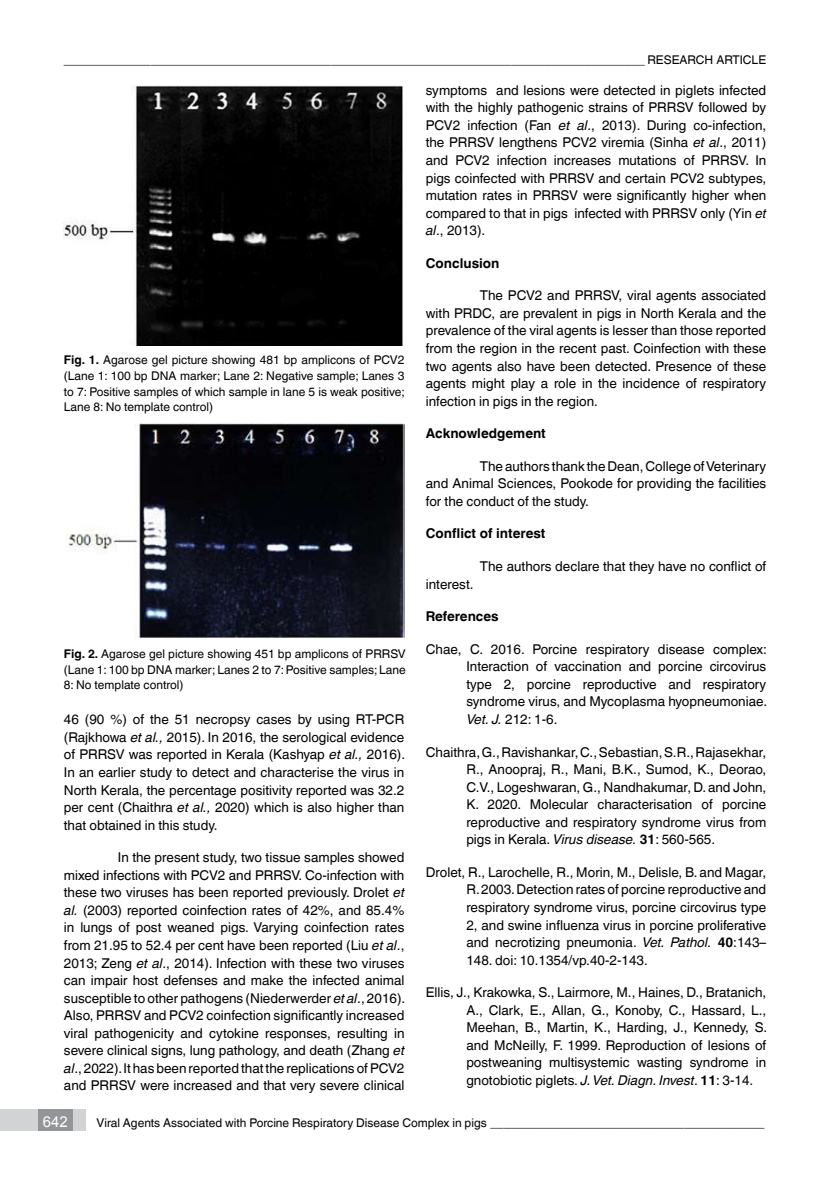
<style>
.page{position:relative;width:830px;height:1191px;background:#fff}
.page>*{position:absolute;margin:0;border:0;box-sizing:border-box;transform-origin:0 0}
.t1{font:15px "Arial";color:#fff}
.t2{font:13.5px/17.5px "Helvetica World";color:#000;text-align:justify}
.t3{font:700 13.5px "Helvetica World";color:#000}
.t4{font:12px/15.6px "Helvetica World";color:#000;text-align:justify}
.s1{font-weight:700}
.s2{font-style:italic}
</style>
<div class="page">
<img style="left:64px;top:85px;width:339px;height:260px">
<img style="left:66px;top:422px;width:338px;height:216px">
<div style="left:0;top:1109px;width:85px;height:21px;background:#d1d3d4"></div>
<div style="left:38px;top:1109px;width:34px;height:21px;background:#939598"></div>
<p class="t4" style="left:64px;top:52px;width:592px">_______________________________________________________________________________________ researcharticle</p>
<p class="t4" style="left:64px;top:352px;width:342px"><span class="s1">Fig. 1.</span> Agarose gel picture showing 481 bp amplicons of PCV2 (Lane 1: 100 bp DNA marker; Lane 2: Negative sample; Lanes 3 to 7: Positive samples of which sample in lane 5 is weak positive; Lane 8: No template control)</p>
<p class="t4" style="left:64px;top:646px;width:343px"><span class="s1">Fig. 2.</span> Agarose gel picture showing 451 bp amplicons of PRRSV (Lane 1: 100 bp DNA marker; Lanes 2 to 7:Positive samples; Lane 8: No template control)</p>
<p class="t2" style="left:64px;top:711px;width:342px">46 (90 %) of the 51 necropsy cases by using RT-PCR (Rajkhowa <span class="s2">et al.,</span> 2015). In 2016, the serological evidence of PRRSV was reported in Kerala (Kashyap <span class="s2">et al.,</span> 2016).<br>In an earlier study to detect and characterise the virus in North Kerala, the percentage positivity reported was 32.2 per cent (Chaithra <span class="s2">et al.,</span> 2020) which is also higher than that obtained in this study.</p>
<p class="t2" style="left:64px;top:848px;width:343px;text-indent:54px">In the present study, two tissue samples showed mixed infections with PCV2 and PRRSV. Co-infection with these two viruses has been reported previously. Drolet <span class="s2">et al.</span> (2003) reported coinfection rates of 42%, and 85.4% in lungs of post weaned pigs. Varying coinfection rates from 21.95 to 52.4 per cent have been reported (Liu <span class="s2">et al</span>., 2013; Zeng <span class="s2">et al</span>., 2014). Infection with these two viruses can impair host defenses and make the infected animal susceptible to other pathogens (Niederwerder <span class="s2">et al</span>., 2016).<br>Also, PRRSV and PCV2 coinfection significantly increased viral pathogenicity and cytokine responses, resulting in severe clinical signs, lung pathology, and death (Zhang <span class="s2">et al</span>., 2022).It has been reported that the replications ofPCV2 and PRRSV were increased and that very severe clinical</p>
<p class="t2" style="left:425px;top:81px;width:342px">symptoms and lesions were detected in piglets infected with the highly pathogenic strains of PRRSV followed by PCV2 infection (Fan <span class="s2">et al</span>., 2013). During co-infection, the PRRSV lengthens PCV2 viremia (Sinha <span class="s2">et al</span>., 2011) and PCV2 infection increases mutations of PRRSV. In pigs coinfected with PRRSV and certain PCV2 subtypes, mutation rates in PRRSV were significantly higher when compared to that in pigs infected with PRRSV only (Yin <span class="s2">et al</span>., 2013).</p>
<p class="t3" style="left:425px;top:255px;width:75px">Conclusion</p>
<p class="t2" style="left:425px;top:287px;width:342px;text-indent:54px">The PCV2 and PRRSV, viral agents associated with PRDC, are prevalent in pigs in North Kerala and the prevalence of the viral agents is lesser than those reported from the region in the recent past. Coinfection with these two agents also have been detected. Presence of these agents might play a role in the incidence of respiratory infection in pigs in the region.</p>
<p class="t3" style="left:425px;top:426px;width:121px">Acknowledgement</p>
<p class="t2" style="left:425px;top:457px;width:342px;text-indent:54px">The authors thank the Dean, College ofVeterinary and Animal Sciences, Pookode for providing the facilities for the conduct of the study.</p>
<p class="t3" style="left:425px;top:526px;width:121px">Conflict of interest</p>
<p class="t2" style="left:479px;top:557px;width:288px">The authors declare that they have no conflict of</p>
<p class="t2" style="left:425px;top:575px;width:49px">interest.</p>
<p class="t3" style="left:425px;top:608px;width:74px">References</p>
<p class="t2" style="left:466px;top:640px;width:302px;text-indent:-40px">Chae, C. 2016. Porcine respiratory disease complex:<br>Interaction of vaccination and porcine circovirus type 2, porcine reproductive and respiratory syndrome virus, and Mycoplasma hyopneumoniae.<br><span class="s2">Vet. J.</span> 212: 1-6.</p>
<p class="t2" style="left:466px;top:743px;width:301px;text-indent:-40px">Chaithra,G.,Ravishankar,C.,Sebastian,S.R.,Rajasekhar, R., Anoopraj, R., Mani, B.K., Sumod, K., Deorao, C.V., Logeshwaran, G., Nandhakumar, D.and John, K. 2020. Molecular characterisation of porcine reproductive and respiratory syndrome virus from pigs in Kerala. <span class="s2">Virus disease.</span> <span class="s1">31</span>: 560-565.</p>
<p class="t2" style="left:466px;top:863px;width:301px;text-indent:-41px">Drolet, R., Larochelle, R., Morin, M., Delisle, B. and Magar, R.2003.Detection rates of porcine reproductive and respiratory syndrome virus, porcine circovirus type 2, and swine influenza virus in porcine proliferative and necrotizing pneumonia. <span class="s2">Vet. Pathol.</span> <span class="s1">40</span>:143– 148. doi: 10.1354/vp.40-2-143.</p>
<p class="t2" style="left:466px;top:983px;width:302px;text-indent:-40px">Ellis, J., Krakowka, S., Lairmore, M., Haines, D., Bratanich, A., Clark, E., Allan, G., Konoby, C., Hassard, L., Meehan, B., Martin, K., Harding, J., Kennedy, S. and McNeilly, F. 1999. Reproduction of lesions of postweaning multisystemic wasting syndrome in gnotobiotic piglets. <span class="s2">J. Vet. Diagn. Invest</span>. <span class="s1">11</span>: 3-14.</p>
<p class="t1" style="left:43px;top:1111px;width:27px">642</p>
<p class="t4" style="left:96px;top:1114px;width:669px">Viral Agents Associated with Porcine Respiratory Disease Complex in pigs _________________________________________</p>
</div>
